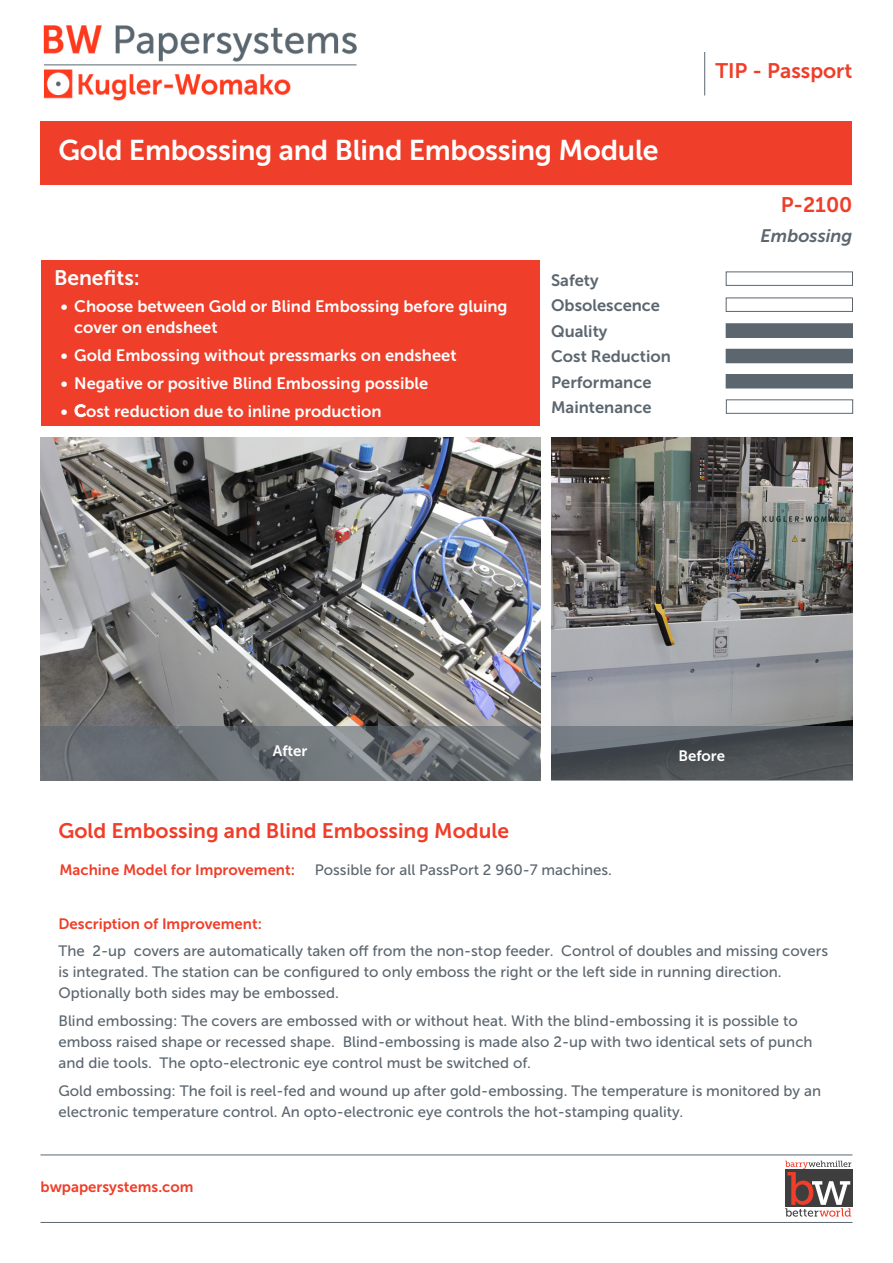
<style>
.page{position:relative;width:893px;height:1263px;background:#fff}
.page>*{position:absolute;margin:0;border:0;box-sizing:border-box;transform-origin:0 0}
.Page_1_Big_Header{font:28.5px "Museo Sans 700";letter-spacing:-.01em;color:#fff}
.Page_1_small_header{font:21px "Museo Sans 700";color:#ef3e29}
.Standing_Head{font:21px "Museo Sans 700";color:#ef3e29}
.Page_1_body{font:21px "Museo Sans 700";color:#fff}
.Footer__Company___2n{font:21px "Museo Sans 700";color:#ef3e29}
.Footer__Company___2n-2{font:italic 18px "Museo Sans 700";color:#5c666f}
.t1{font:16.5px/20.9px "Museo Sans 700";color:#fff}
.t2{font:16.5px/25.5px "Museo Sans 700";color:#5c666f}
.Page_1_body-2{font:15px/21px "Museo Sans 500";color:#5c666f}
.t3{font:15px "Museo Sans 700";color:#ef3e29}
.Footer__Company___2n-3{font:15px "Museo Sans 700";color:#fff}
</style>
<div class="page">
<div style="left:41px;top:260px;width:498px;height:166px;background:#ef3e29"></div>
<div style="left:40px;top:122px;width:812px;height:63px;background:#ef3e29"></div>
<svg style="left:785px;top:1161px;width:66px;height:56px"></svg>
<hr style="left:40px;top:1222px;width:812px;height:1px;background:#5c666f">
<hr style="left:40px;top:1155px;width:812px;height:1px;background:#5c666f">
<img style="left:43px;top:25px;width:314px;height:76px">
<div style="left:726px;top:272px;width:127px;height:14px;border:1px solid #5c666f"></div>
<div style="left:726px;top:298px;width:127px;height:14px;border:1px solid #5c666f"></div>
<div style="left:726px;top:324px;width:127px;height:13px;border:1px solid #5c666f"></div>
<div style="left:726px;top:349px;width:127px;height:14px;border:1px solid #5c666f"></div>
<div style="left:726px;top:374px;width:127px;height:14px;border:1px solid #5c666f"></div>
<hr style="left:704px;top:52px;width:1px;height:44px;background:#5c666f">
<div style="left:726px;top:374px;width:126px;height:14px;background:#5c666f"></div>
<div style="left:726px;top:324px;width:126px;height:14px;background:#5c666f"></div>
<div style="left:726px;top:349px;width:126px;height:14px;background:#5c666f"></div>
<img style="left:40px;top:437px;width:500px;height:290px">
<img style="left:551px;top:438px;width:301px;height:288px">
<svg style="left:551px;top:726px;width:301px;height:54px;background:#52575c"></svg>
<svg style="left:40px;top:727px;width:500px;height:54px;background:#6b7175"></svg>
<p class="Page_1_Big_Header" style="left:59px;top:135px;width:602px">Gold Embossing and Blind Embossing Module</p>
<p class="Page_1_body" style="left:54px;top:266px;width:87px">Benefits:</p>
<p class="t1" style="left:74px;top:296px;width:435px;text-indent:-14px">• Choose between Gold or Blind Embossing before gluing cover on endsheet</p>
<p class="t1" style="left:61px;top:345px;width:397px">• Gold Embossing without pressmarks on endsheet</p>
<p class="t1" style="left:61px;top:373px;width:369px">• Negative or positive Blind Embossing possible</p>
<p class="t1" style="left:61px;top:400px;width:322px">• Cost reduction due to inline production</p>
<p class="t2" style="left:551px;top:267px;width:121px">Safety<br>Obsolescence<br>Quality<br>Cost Reduction<br>Performance<br>Maintenance</p>
<p class="Standing_Head" style="left:715px;top:59px;width:139px">TIP - Passport</p>
<p class="Footer__Company___2n" style="left:781px;top:193px;width:73px">P-2100</p>
<p class="Footer__Company___2n-2" style="left:761px;top:225px;width:93px">Embossing</p>
<p class="Footer__Company___2n-3" style="left:273px;top:743px;width:36px">After</p>
<p class="Footer__Company___2n-3" style="left:678px;top:747px;width:48px">Before</p>
<p class="Page_1_small_header" style="left:58px;top:819px;width:452px">Gold Embossing and Blind Embossing Module</p>
<p class="t3" style="left:59px;top:862px;width:237px">Machine Model for Improvement:</p>
<p class="t3" style="left:58px;top:916px;width:205px">Description of Improvement:</p>
<p class="Page_1_body-2" style="left:315px;top:860px;width:299px">Possible for all PassPort 2 960-7 machines.</p>
<p class="Page_1_body-2" style="left:59px;top:941px;width:771px">The 2-up covers are automatically taken off from the non-stop feeder. Control of doubles and missing covers is integrated. The station can be configured to only emboss the right or the left side in running direction.<br>Optionally both sides may be embossed.</p>
<p class="Page_1_body-2" style="left:59px;top:1010px;width:756px">Blind embossing: The covers are embossed with or without heat. With the blind-embossing it is possible to emboss raised shape or recessed shape. Blind-embossing is made also 2-up with two identical sets of punch and die tools. The opto-electronic eye control must be switched of.</p>
<p class="Page_1_body-2" style="left:59px;top:1080px;width:764px">Gold embossing: The foil is reel-fed and wound up after gold-embossing. The temperature is monitored by an electronic temperature control. An opto-electronic eye controls the hot-stamping quality.</p>
<p class="t3" style="left:40px;top:1179px;width:154px">bwpapersystems.com</p>
</div>
